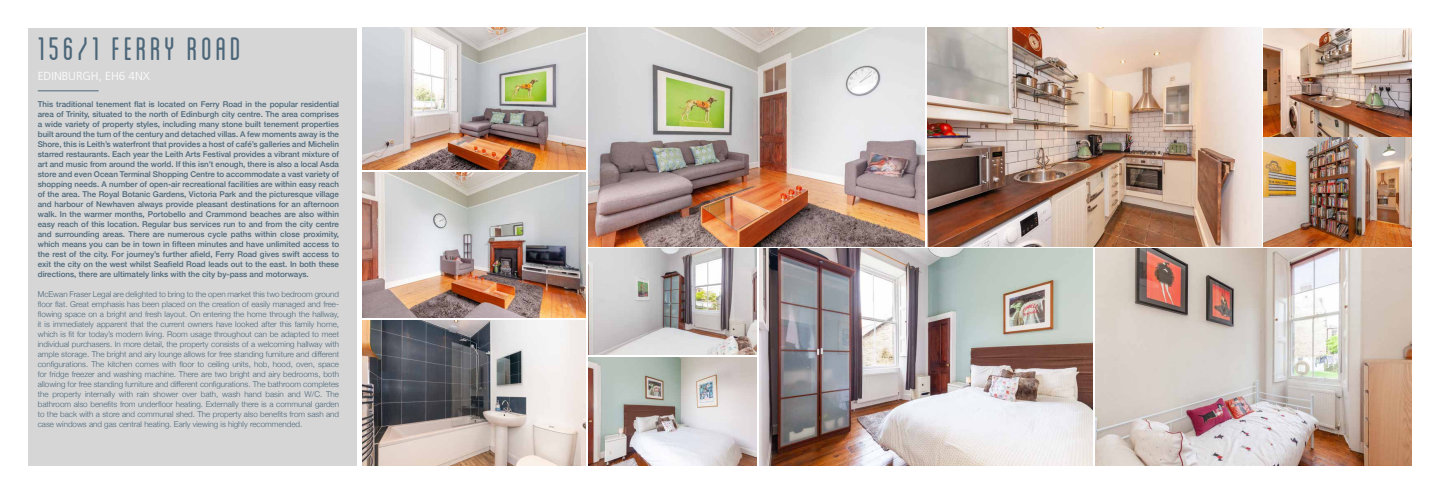
<style>
.page{position:relative;width:1440px;height:494px;background:#fff}
.page>*{position:absolute;margin:0;border:0;box-sizing:border-box;transform-origin:0 0}
.t1{font:condensed 34px "Blanch";letter-spacing:.11em;color:#4c6779}
.t2{font:300 11.7px "Frutiger";color:#fff}
.t3{font:500 8px/10px "Helvetica Neue";color:#4c6779;text-align:justify}
.t4{font:300 8px/10px "Helvetica Neue";color:#4c6779;text-align:justify}
</style>
<div class="page">
<div style="left:28px;top:28px;width:329px;height:437px;background:#d6d6d6"></div>
<hr style="left:38px;top:90px;width:61px;height:1px;background:#4c6779">
<img style="left:363px;top:28px;width:223px;height:142px">
<img style="left:363px;top:172px;width:223px;height:145px">
<img style="left:363px;top:320px;width:223px;height:145px">
<img style="left:928px;top:28px;width:333px;height:218px">
<img style="left:589px;top:28px;width:336px;height:218px">
<img style="left:589px;top:249px;width:168px;height:105px">
<img style="left:759px;top:249px;width:334px;height:216px">
<img style="left:589px;top:357px;width:168px;height:108px">
<img style="left:1263px;top:28px;width:149px;height:110px">
<img style="left:1095px;top:249px;width:317px;height:216px">
<img style="left:1263px;top:138px;width:149px;height:108px">
<h1 class="t1" style="left:38px;top:31px;width:205px">156/1 FERRY ROAD</h1>
<h2 class="t2" style="left:38px;top:69px;width:114px">EDINBURGH, EH6 4NX</h2>
<p class="t3" style="left:38px;top:98px;width:303px">This traditional tenement flat is located on Ferry Road in the popular residential area of Trinity, situated to the north of Edinburgh city centre. The area comprises a wide variety of property styles, including many stone built tenement properties built around the turn of the century and detached villas. A few moments away is the Shore, this is Leith’s waterfront that provides a host of café’s galleries and Michelin starred restaurants. Each year the Leith Arts Festival provides a vibrant mixture of art and music from around the world. If this isn’t enough, there is also a local Asda store and even Ocean Terminal Shopping Centre to accommodate a vast variety of shopping needs. A number of open-air recreational facilities are within easy reach of the area. The Royal Botanic Gardens, Victoria Park and the picturesque village and harbour of Newhaven always provide pleasant destinations for an afternoon walk. In the warmer months, Portobello and Crammond beaches are also within easy reach of this location. Regular bus services run to and from the city centre and surrounding areas. There are numerous cycle paths within close proximity, which means you can be in town in fifteen minutes and have unlimited access to the rest of the city. For journey’s further afield, Ferry Road gives swift access to exit the city on the west whilst Seafield Road leads out to the east. In both these directions, there are ultimately links with the city by-pass and motorways.</p>
<p class="t4" style="left:38px;top:288px;width:303px">McEwan Fraser Legal are delighted to bring to the open market this two bedroom ground floor flat. Great emphasis has been placed on the creation of easily managed and free&shy;flowing space on a bright and fresh layout. On entering the home through the hallway, it is immediately apparent that the current owners have looked after this family home, which is fit for today’s modern living. Room usage throughout can be adapted to meet individual purchasers. In more detail, the property consists of a welcoming hallway with ample storage. The bright and airy lounge allows for free standing furniture and different configurations. The kitchen comes with floor to ceiling units, hob, hood, oven, space for fridge freezer and washing machine. There are two bright and airy bedrooms, both allowing for free standing furniture and different configurations. The bathroom completes the property internally with rain shower over bath, wash hand basin and W/C. The bathroom also benefits from underfloor heating. Externally there is a communal garden to the back with a store and communal shed. The property also benefits from sash and case windows and gas central heating. Early viewing is highly recommended.</p>
</div>
